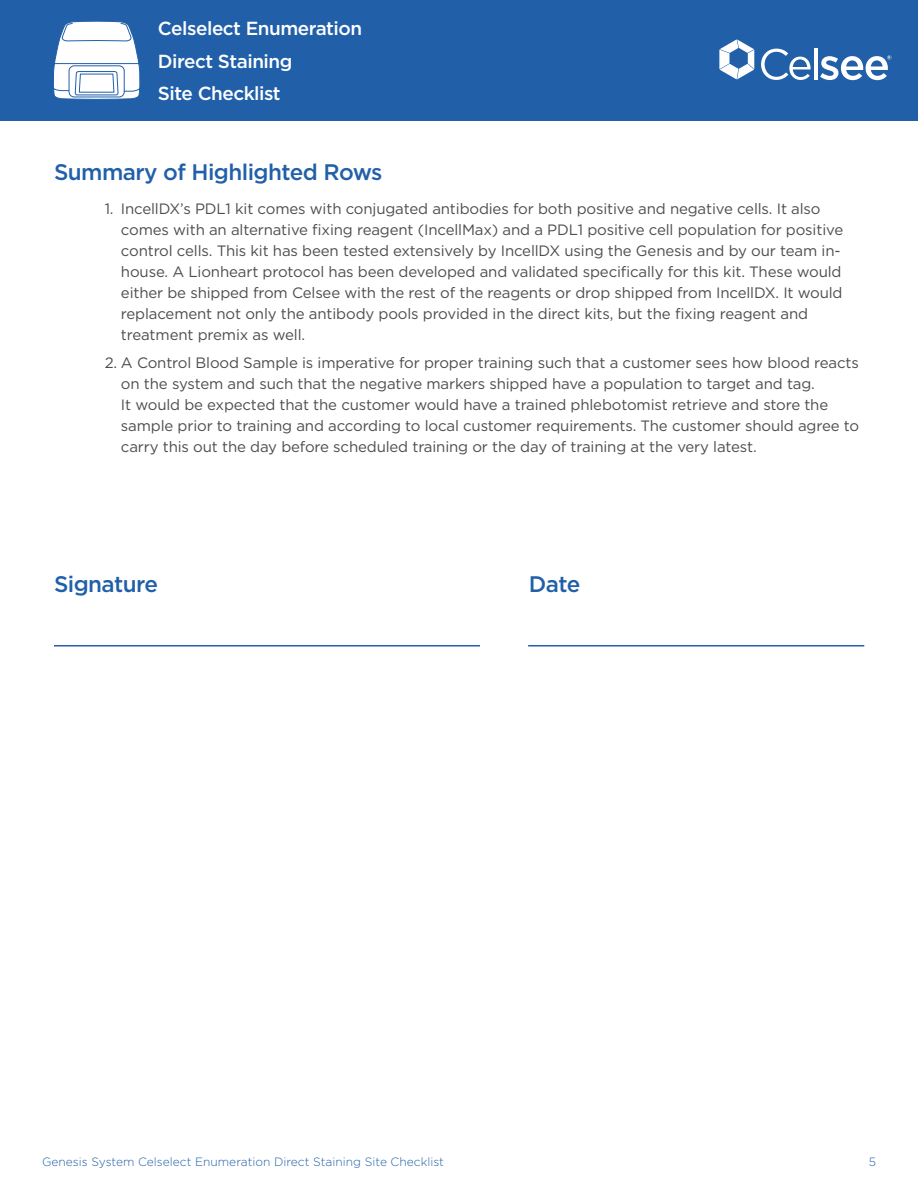
<style>
.page{position:relative;width:918px;height:1188px;background:#fff}
.page>*{position:absolute;margin:0;border:0;box-sizing:border-box;transform-origin:0 0}
.Section_Heading{font:500 22.5px "Gotham";letter-spacing:-.025em;color:#2160a9}
.t1{font:500 18.9px/32.4px "Gotham";letter-spacing:-.025em;color:#fff}
.t2{font:15px/21px "Gotham";letter-spacing:-.01em;color:#4d4d4f}
.Page___Right{font:300 12px "Gotham";color:#2160a9}
</style>
<div class="page">
<div style="left:0;top:0;width:918px;height:121px;background:#2160a9"></div>
<svg style="left:761px;top:49px;width:50px;height:31px"></svg>
<hr style="left:814px;top:48px;width:3px;height:31px;background:#fff">
<svg style="left:719px;top:39px;width:35px;height:40px"></svg>
<svg style="left:820px;top:55px;width:71px;height:25px"></svg>
<svg style="left:53px;top:21px;width:87px;height:79px;background:#cfdcec"></svg>
<hr style="left:54px;top:645px;width:426px;height:1px;background:#2160a9">
<hr style="left:528px;top:645px;width:336px;height:1px;background:#2160a9">
<p class="t1" style="left:158px;top:12px;width:206px">Celselect Enumeration<br>Direct Staining<br>Site Checklist</p>
<p class="Section_Heading" style="left:54px;top:157px;width:330px">Summary of Highlighted Rows</p>
<p class="t2" style="left:121px;top:198px;width:724px;text-indent:-16px">1. IncellDX’s PDL1 kit comes with conjugated antibodies for both positive and negative cells. It also comes with an alternative fixing reagent (IncellMax) and a PDL1 positive cell population for positive control cells. This kit has been tested extensively by IncellDX using the Genesis and by our team in&shy;house. A Lionheart protocol has been developed and validated specifically for this kit. These would either be shipped from Celsee with the rest of the reagents or drop shipped from IncellDX. It would replacement not only the antibody pools provided in the direct kits, but the fixing reagent and treatment premix as well.</p>
<p class="t2" style="left:121px;top:352px;width:740px;text-indent:-16px">2. A Control Blood Sample is imperative for proper training such that a customer sees how blood reacts on the system and such that the negative markers shipped have a population to target and tag.<br>It would be expected that the customer would have a trained phlebotomist retrieve and store the sample prior to training and according to local customer requirements. The customer should agree to carry this out the day before scheduled training or the day of training at the very latest.</p>
<p class="Section_Heading" style="left:54px;top:569px;width:106px">Signature</p>
<p class="Section_Heading" style="left:529px;top:569px;width:53px">Date</p>
<p class="Page___Right" style="left:42px;top:1156px;width:403px">Genesis System Celselect Enumeration Direct Staining Site Checklist</p>
<p class="Page___Right" style="left:869px;top:1156px;width:9px">5</p>
</div>
